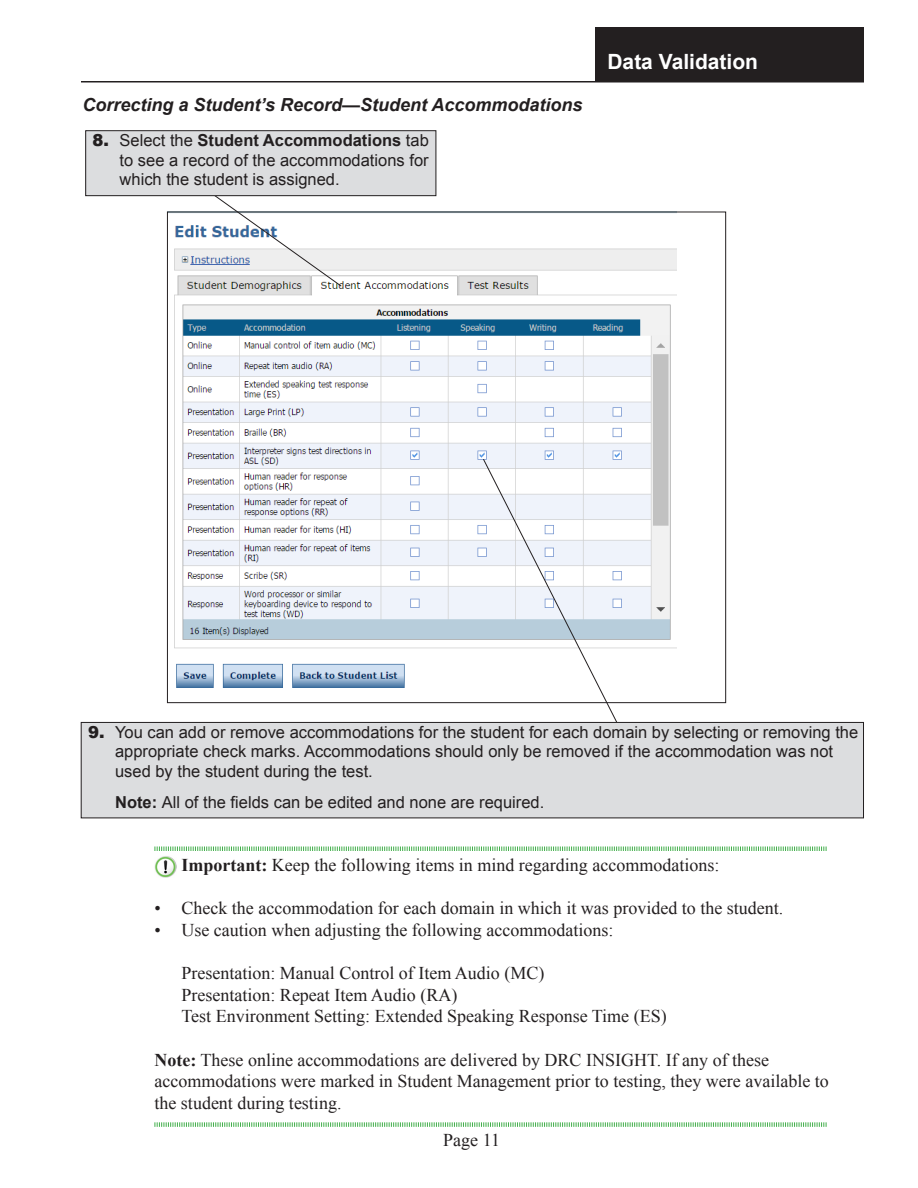
<style>
.page{position:relative;width:918px;height:1188px;background:#fff}
.page>*{position:absolute;margin:0;border:0;box-sizing:border-box;transform-origin:0 0}
.t1{font:700 21px "Arial";color:#fff}
.Important_List_Item{font:18px/21.6px "Times New Roman";color:#231f20}
.Head_Italic_2_TOC{font:italic 700 18px "Arial";color:#231f20}
.Callout_Bullet_List{font:16.5px/19.8px "Arial";color:#231f20;text-align:justify}
.s1{font-weight:900}
.s2{font-weight:700}
</style>
<div class="page">
<hr style="left:81px;top:81px;width:783px;height:1px;background:#231f20">
<div style="left:596px;top:27px;width:268px;height:54px;background:#231f20"></div>
<svg style="left:154px;top:846px;width:673px;height:5px"></svg>
<svg style="left:154px;top:1122px;width:673px;height:5px"></svg>
<img style="left:154px;top:856px;width:23px;height:22px">
<img style="left:174px;top:248px;width:503px;height:440px">
<svg style="left:131px;top:196px;width:211px;height:91px"></svg>
<div style="left:86px;top:131px;width:350px;height:65px;background:#dcdddf"></div>
<div style="left:86px;top:130px;width:350px;height:66px;border:1px solid #231f20"></div>
<svg style="left:482px;top:458px;width:165px;height:264px"></svg>
<div style="left:81px;top:722px;width:783px;height:96px;background:#dcdddf"></div>
<div style="left:81px;top:722px;width:783px;height:96px;border:1px solid #231f20"></div>
<p class="Head_Italic_2_TOC" style="left:82px;top:92px;width:502px">Correcting a Student’s Record—Student Accommodations</p>
<p class="Callout_Bullet_List" style="left:120px;top:130px;width:311px;text-indent:-27px"><span class="s1">8.</span> Select the <span class="s2">Student Accommodations</span> tab to see a record of the accommodations for which the student is assigned.</p>
<p class="t1" style="left:608px;top:48px;width:152px">Data Validation</p>
<p class="Callout_Bullet_List" style="left:115px;top:722px;width:745px;text-align:left;text-indent:-27px"><span class="s1">9.</span> You can add or remove accommodations for the student for each domain by selecting or removing the appropriate check marks. Accommodations should only be removed if the accommodation was not used by the student during the test.</p>
<p class="Callout_Bullet_List" style="left:115px;top:792px;width:431px"><span class="s2">Note:</span> All of the fields can be edited and none are required.</p>
<p class="Important_List_Item" style="left:182px;top:854px;width:539px"><span class="s2">Important:</span> Keep the following items in mind regarding accommodations:</p>
<p class="Important_List_Item" style="left:154px;top:897px;width:630px">• Check the accommodation for each domain in which it was provided to the student.</p>
<p class="Important_List_Item" style="left:154px;top:919px;width:460px">• Use caution when adjusting the following accommodations:</p>
<p class="Important_List_Item" style="left:182px;top:962px;width:487px">Presentation: Manual Control of Item Audio (MC)<br>Presentation: Repeat Item Audio (RA)<br>Test Environment Setting: Extended Speaking Response Time (ES)</p>
<p class="Important_List_Item" style="left:154px;top:1049px;width:676px"><span class="s2">Note:</span> These online accommodations are delivered by DRC INSIGHT. If any of these accommodations were marked in Student Management prior to testing, they were available to the student during testing.</p>
<p class="Important_List_Item" style="left:443px;top:1129px;width:58px">Page 11</p>
</div>
